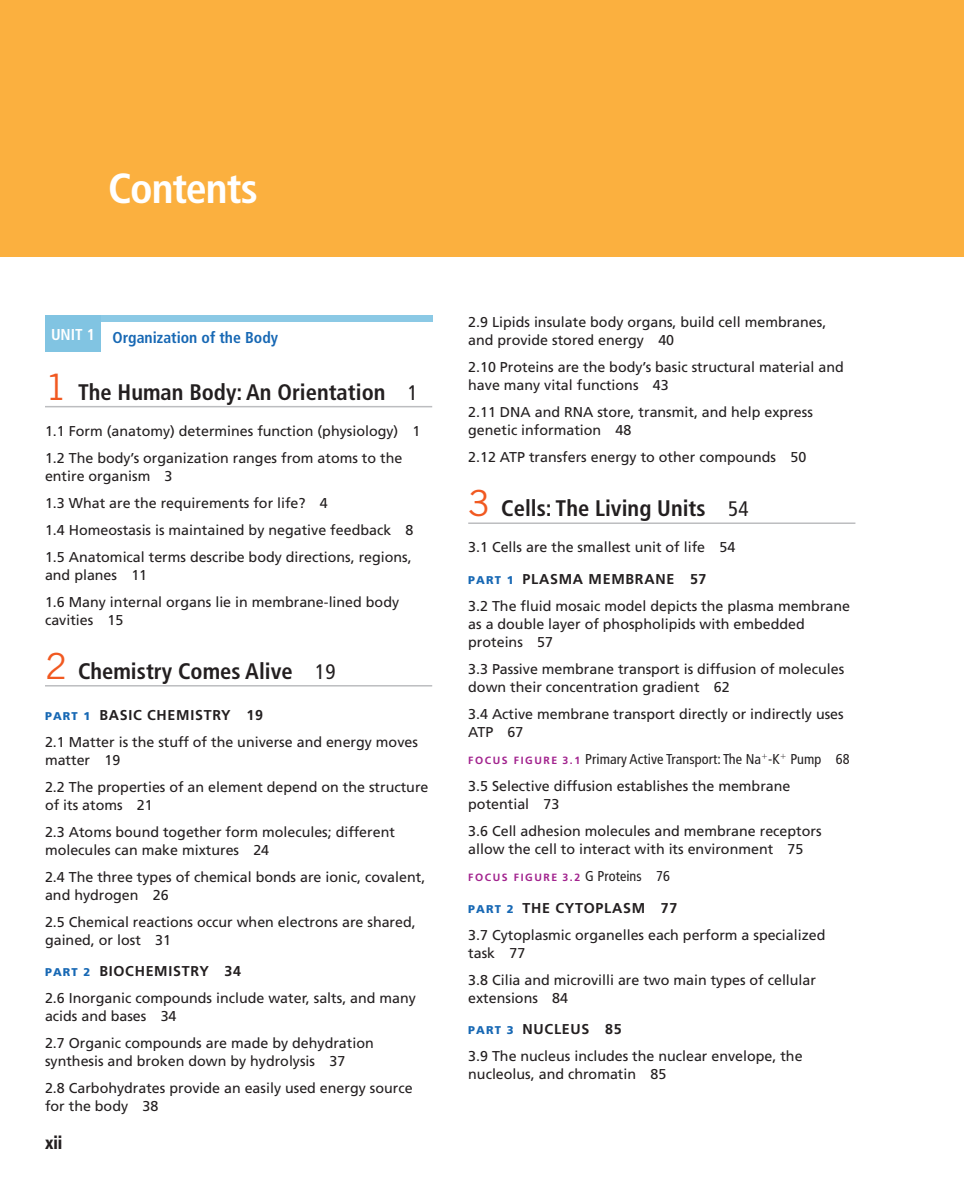
<style>
.page{position:relative;width:968px;height:1184px;background:#fff}
.page>*{position:absolute;margin:0;border:0;box-sizing:border-box;transform-origin:0 0}
.t1{font:700 condensed 42px "Frutiger LT Std";letter-spacing:-.025em;color:#fff}
.t2{font:700 condensed 22.5px "Frutiger LT Std";color:#231f20}
.t3{font:900 condensed 18px "Frutiger LT Std";color:#231f20;scale:.9 1}
.t4{font:700 condensed 15.75px "Frutiger LT Std";color:#1768b4}
.t5{font:14.25px/27px "Frutiger LT Std";color:#231f20}
.t6{font:700 14.25px "Frutiger LT Std";letter-spacing:.05em;color:#231f20}
.t7{font:condensed 14.25px "Frutiger LT Std";letter-spacing:.005em;color:#231f20}
.t8{font:900 11.25px "Frutiger LT Std";color:#1768b4}
.t9{font:700 10.5px "Frutiger LT Std";letter-spacing:.15em;color:#a2238e}
.s1{font-family:"Trade Gothic LT Std";font-weight:400;font-stretch:normal;font-size:36px;color:#f15921}
.s2{font-weight:400;font-size:21px}
.s3{font-weight:700;font-size:14.25px;color:#231f20}
.s4{font-weight:700}
.s5{font-weight:900;font-size:11.25px;color:#1768b4}
.s6{font-weight:700;font-size:10.5px;color:#a2238e}
.s7{font-stretch:condensed}
.s8{font-weight:700;font-stretch:normal;font-size:10.5px;color:#a2238e}
</style>
<div class="page">
<div style="left:0;top:0;width:963px;height:257px;background:#fbb03f"></div>
<hr style="left:45px;top:406px;width:387px;height:1px;background:#bcbdc0">
<hr style="left:45px;top:685px;width:387px;height:1px;background:#bcbdc0">
<div style="left:45px;top:316px;width:387px;height:6px;background:#8bc9e5"></div>
<div style="left:45px;top:316px;width:55px;height:36px;background:#81c4e2"></div>
<hr style="left:468px;top:522px;width:387px;height:2px;background:#bcbdc0">
<p class="t1" style="left:108px;top:163px;width:151px">Contents</p>
<p class="t4" style="left:51px;top:328px;width:228px"><sup>UNIT</sup> <sup>1</sup> Organization of the Body</p>
<p class="t2" style="left:45px;top:379px;width:374px"><span class="s1">1</span> The Human Body: An Orientation <span class="s2">1</span></p>
<p class="t5" style="left:45px;top:417px;width:377px">1.1 Form (anatomy) determines function (physiology) 1<br>1.2 The body’s organization ranges from atoms to the</p>
<p class="t5" style="left:45px;top:462px;width:370px">entire organism 3<br>1.3 What are the requirements for life? 4<br>1.4 Homeostasis is maintained by negative feedback 8<br>1.5 Anatomical terms describe body directions, regions,</p>
<p class="t5" style="left:45px;top:561px;width:355px">and planes 11<br>1.6 Many internal organs lie in membrane-lined body</p>
<p class="t5" style="left:45px;top:606px;width:80px">cavities 15</p>
<p class="t2" style="left:45px;top:658px;width:292px"><span class="s1">2</span> Chemistry Comes Alive <span class="s2">19</span></p>
<p class="t8" style="left:45px;top:709px;width:73px">PART 1 <span class="s3">BASIC</span></p>
<p class="t6" style="left:147px;top:706px;width:19px">CHEMISTRY</p>
<p class="t5" style="left:45px;top:701px;width:374px;text-indent:201px"><span class="s4">19<br></span>2.1 Matter is the stuff of the universe and energy moves</p>
<p class="t5" style="left:45px;top:746px;width:385px">matter 19<br>2.2 The properties of an element depend on the structure</p>
<p class="t5" style="left:45px;top:791px;width:351px">of its atoms 21<br>2.3 Atoms bound together form molecules; different</p>
<p class="t5" style="left:45px;top:836px;width:382px">molecules can make mixtures 24<br>2.4 The three types of chemical bonds are ionic, covalent,</p>
<p class="t5" style="left:45px;top:881px;width:372px">and hydrogen 26<br>2.5 Chemical reactions occur when electrons are shared,</p>
<p class="t5" style="left:45px;top:926px;width:127px">gained, or lost 31</p>
<p class="t6" style="left:45px;top:962px;width:74px"><span class="s5">PART 2</span> BIOCHEMISTRY</p>
<p class="t5" style="left:45px;top:957px;width:372px;text-align:center"><span class="s4">34<br></span>2.6 Inorganic compounds include water, salts, and many</p>
<p class="t5" style="left:45px;top:1002px;width:330px">acids and bases 34<br>2.7 Organic compounds are made by dehydration</p>
<p class="t5" style="left:45px;top:1047px;width:369px">synthesis and broken down by hydrolysis 37<br>2.8 Carbohydrates provide an easily used energy source</p>
<p class="t5" style="left:45px;top:1092px;width:115px">for the body 38</p>
<p class="t3" style="left:45px;top:1132px;width:21px">xii</p>
<p class="t5" style="left:468px;top:313px;width:359px;line-height:18px">2.9 Lipids insulate body organs, build cell membranes, and provide stored energy 40</p>
<p class="t5" style="left:468px;top:358px;width:377px;line-height:18px">2.10 Proteins are the body’s basic structural material and have many vital functions 43</p>
<p class="t5" style="left:468px;top:403px;width:346px;line-height:18px">2.11 DNA and RNA store, transmit, and help express genetic information 48</p>
<p class="t5" style="left:468px;top:444px;width:339px">2.12 ATP transfers energy to other compounds 50</p>
<p class="t2" style="left:468px;top:495px;width:282px"><span class="s1">3</span> Cells: The Living Units <span class="s2">54</span></p>
<p class="t5" style="left:468px;top:534px;width:268px">3.1 Cells are the smallest unit of life 54</p>
<p class="t6" style="left:468px;top:570px;width:75px"><span class="s5">PART 1</span> PLASMA</p>
<p class="t6" style="left:588px;top:570px;width:25px">MEMBRANE</p>
<p class="t5" style="left:468px;top:565px;width:383px;text-indent:222px"><span class="s4">57<br></span>3.2 The fluid mosaic model depicts the plasma membrane</p>
<p class="t5" style="left:468px;top:615px;width:338px;line-height:18px">as a double layer of phospholipids with embedded proteins 57</p>
<p class="t5" style="left:468px;top:660px;width:377px;line-height:18px">3.3 Passive membrane transport is diffusion of molecules down their concentration gradient 62</p>
<p class="t5" style="left:468px;top:705px;width:377px;line-height:18px">3.4 Active membrane transport directly or indirectly uses<br>ATP 67</p>
<p class="t9" style="left:468px;top:754px;width:16px">FOCUS</p>
<p class="t9" style="left:514px;top:754px;width:29px">FI GURE</p>
<p class="t5" style="left:468px;top:745px;width:383px;text-indent:94px"><span class="s6">3.1</span> <span class="s7">Primary Active Transport: The Na -K Pump 68<br></span>3.5 Selective diffusion establishes the membrane</p>
<p class="t5" style="left:468px;top:790px;width:355px">potential 73<br>3.6 Cell adhesion molecules and membrane receptors</p>
<p class="t5" style="left:468px;top:835px;width:336px">allow the cell to interact with its environment 75</p>
<p class="t9" style="left:468px;top:871px;width:16px">FOCUS</p>
<p class="t9" style="left:514px;top:871px;width:29px">FI GURE</p>
<p class="t7" style="left:562px;top:868px;width:109px"><span class="s8">3.2</span> G Proteins 76</p>
<p class="t6" style="left:468px;top:899px;width:107px"><span class="s5">PART 2</span> THE CYTOPLASM</p>
<p class="t5" style="left:468px;top:894px;width:359px;text-indent:193px"><span class="s4">77<br></span>3.7 Cytoplasmic organelles each perform a specialized</p>
<p class="t5" style="left:468px;top:939px;width:349px">task 77<br>3.8 Cilia and microvilli are two main types of cellular</p>
<p class="t5" style="left:468px;top:984px;width:101px">extensions 84</p>
<p class="t6" style="left:468px;top:1020px;width:75px"><span class="s5">PART 3</span> NUCLEUS</p>
<p class="t5" style="left:468px;top:1015px;width:336px;text-indent:137px"><span class="s4">85<br></span>3.9 The nucleus includes the nuclear envelope, the</p>
<p class="t5" style="left:468px;top:1060px;width:199px">nucleolus, and chromatin 85</p>
</div>
